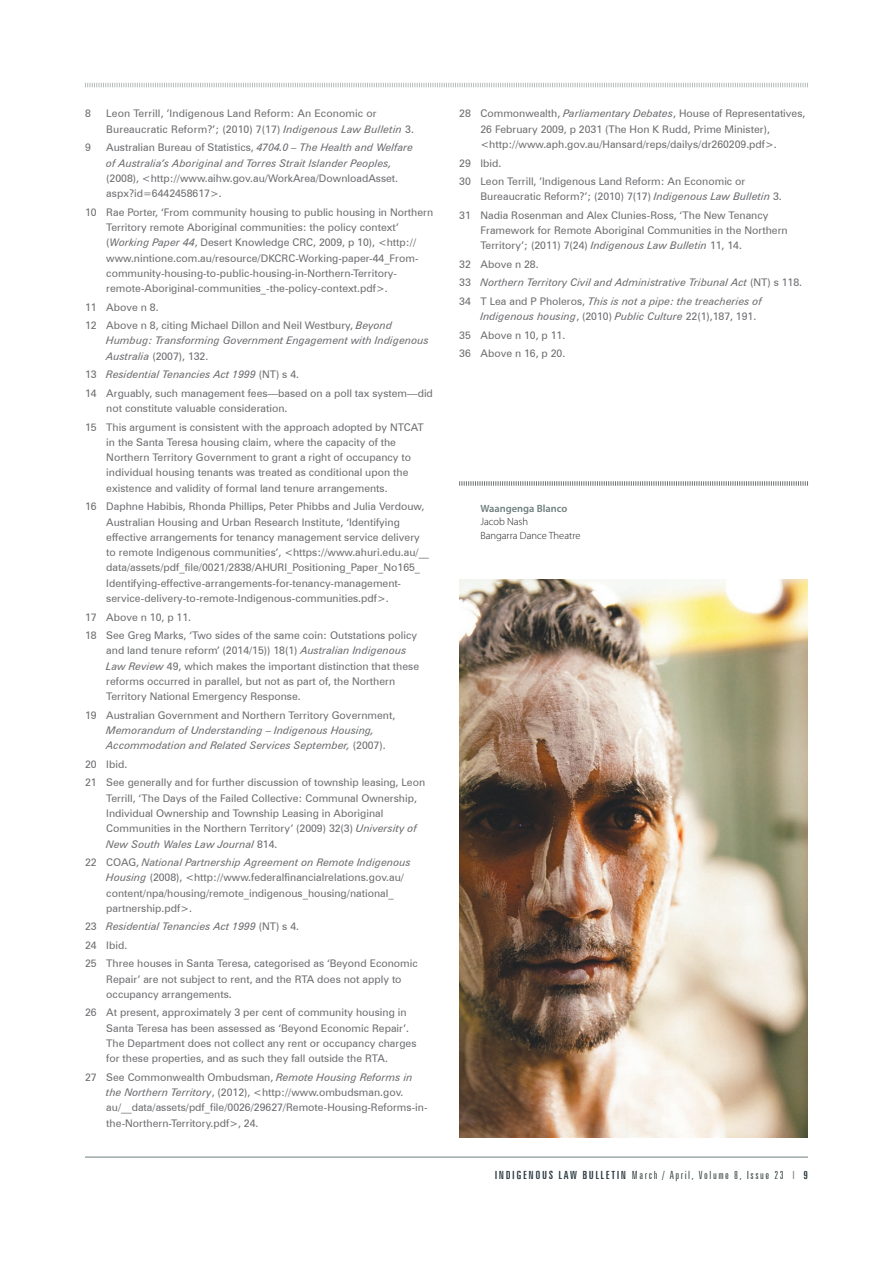
<style>
.page{position:relative;width:893px;height:1263px;background:#fff}
.page>*{position:absolute;margin:0;border:0;box-sizing:border-box;transform-origin:0 0}
.t1{font:300 extra-condensed 11.25px "Zurich BT";letter-spacing:.12em;color:#364141;scale:1.15 1}
.t2{font:10.5px/15.3px "Zurich BT";color:#6c6d70}
.t3{font:italic 10.5px/15.3px "Zurich BT";color:#6c6d70}
.t4{font:300 10.5px/13.5px "Myriad Pro";color:#231f20}
.t5{font:600 10.5px "Myriad Pro";color:#6f7f7e}
.s1{font-style:italic}
.s2{font-style:normal}
.s3{font-weight:400;color:#28373f}
.s4{color:#6f7f7e}
</style>
<div class="page">
<hr style="left:85px;top:1157px;width:723px;height:1px;background:#6f7f7e">
<svg style="left:85px;top:82px;width:723px;height:6px"></svg>
<svg style="left:459px;top:481px;width:349px;height:5px"></svg>
<img style="left:459px;top:579px;width:349px;height:558px">
<p class="t2" style="left:85px;top:106px;width:7px">8</p>
<p class="t2" style="left:106px;top:106px;width:309px">Leon Terrill, ’Indigenous Land Reform: An Economic or<br>Bureaucratic Reform?’; (2010) 7(17) <span class="s1">Indigenous Law Bulletin</span> 3.</p>
<p class="t2" style="left:85px;top:140px;width:7px">9</p>
<p class="t3" style="left:106px;top:140px;width:308px"><span class="s2">Australian Bureau of Statistics,</span> 4704.0 – The Health and Welfare of Australia’s Aboriginal and Torres Strait Islander Peoples,</p>
<p class="t2" style="left:106px;top:170px;width:293px">(2008), &lt;http://www.aihw.gov.au/WorkArea/DownloadAsset. aspx?id=6442458617&gt;.</p>
<p class="t2" style="left:106px;top:204px;width:328px;text-indent:-21px">10 Rae Porter, ‘From community housing to public housing in Northern Territory remote Aboriginal communities: the policy context’ (<span class="s1">Working Paper 44</span>, Desert Knowledge CRC, 2009, p 10), &lt;http:// www.nintione.com.au/resource/DKCRC-Working-paper-44_From&shy;community-housing-to-public-housing-in-Northern-Territory&shy;remote-Aboriginal-communities_-the-policy-context.pdf&gt;.</p>
<p class="t2" style="left:85px;top:298px;width:309px;line-height:18.5px">11 Above n 8.<br>12 Above n 8, citing Michael Dillon and Neil Westbury, <span class="s1">Beyond</span></p>
<p class="t3" style="left:106px;top:333px;width:324px">Humbug: Transforming Government Engagement with Indigenous<br>Australia <span class="s2">(2007), 132.</span></p>
<p class="t2" style="left:85px;top:365px;width:349px;line-height:18.5px">13 <span class="s1">Residential Tenancies Act 1999</span> (NT) s 4.<br>14 Arguably, such management fees—based on a poll tax system—did</p>
<p class="t2" style="left:85px;top:399px;width:340px;line-height:18.5px;text-indent:21px">not constitute valuable consideration.<br>15 This argument is consistent with the approach adopted by NTCAT</p>
<p class="t2" style="left:106px;top:434px;width:306px">in the Santa Teresa housing claim, where the capacity of the Northern Territory Government to grant a right of occupancy to individual housing tenants was treated as conditional upon the existence and validity of formal land tenure arrangements.</p>
<p class="t2" style="left:106px;top:499px;width:324px;text-indent:-21px">16 Daphne Habibis, Rhonda Phillips, Peter Phibbs and Julia Verdouw, Australian Housing and Urban Research Institute, ‘Identifying effective arrangements for tenancy management service delivery to remote Indigenous communities’, &lt;https://www.ahuri.edu.au/__ data/assets/pdf_file/0021/2838/AHURI_Positioning_Paper_No165_ Identifying-effective-arrangements-for-tenancy-management&shy;service-delivery-to-remote-Indigenous-communities.pdf&gt;.</p>
<p class="t2" style="left:85px;top:607px;width:334px;line-height:18.5px">17 Above n 10, p 11.<br>18 See Greg Marks, ‘Two sides of the same coin: Outstations policy</p>
<p class="t2" style="left:106px;top:643px;width:314px">and land tenure reform’ (2014/15)) 18(1) <span class="s1">Australian Indigenous Law Review</span> 49, which makes the important distinction that these reforms occurred in parallel, but not as part of, the Northern Territory National Emergency Response.</p>
<p class="t2" style="left:85px;top:707px;width:312px">19 Australian Government and Northern Territory Government,</p>
<p class="t3" style="left:106px;top:722px;width:281px">Memorandum of Understanding – Indigenous Housing,<br>Accommodation and Related Services September, <span class="s2">(2007).</span></p>
<p class="t2" style="left:85px;top:755px;width:342px;line-height:18.5px">20 Ibid.<br>21 See generally and for further discussion of township leasing, Leon</p>
<p class="t2" style="left:106px;top:790px;width:312px">Terrill, ‘The Days of the Failed Collective: Communal Ownership, Individual Ownership and Township Leasing in Aboriginal Communities in the Northern Territory’ (2009) 32(3) <span class="s1">University of New South Wales Law Journal</span> 814.</p>
<p class="t2" style="left:106px;top:854px;width:306px;text-indent:-21px">22 COAG, <span class="s1">National Partnership Agreement on Remote Indigenous Housing</span> (2008), &lt;http://www.federalfinancialrelations.gov.au/ content/npa/housing/remote_indigenous_housing/national_ partnership.pdf&gt;.</p>
<p class="t2" style="left:85px;top:917px;width:334px;line-height:18.5px">23 <span class="s1">Residential Tenancies Act 1999</span> (NT) s 4.<br>24 Ibid.<br>25 Three houses in Santa Teresa, categorised as ‘Beyond Economic</p>
<p class="t2" style="left:106px;top:971px;width:297px">Repair’ are not subject to rent, and the RTA does not apply to occupancy arrangements.</p>
<p class="t2" style="left:106px;top:1005px;width:312px;text-indent:-21px">26 At present, approximately 3 per cent of community housing in Santa Teresa has been assessed as ‘Beyond Economic Repair’.<br>The Department does not collect any rent or occupancy charges for these properties, and as such they fall outside the RTA.</p>
<p class="t2" style="left:106px;top:1069px;width:323px;text-indent:-21px">27 See Commonwealth Ombudsman, <span class="s1">Remote Housing Reforms in the Northern Territory</span>, (2012), &lt;http://www.ombudsman.gov. au/__data/assets/pdf_file/0026/29627/Remote-Housing-Reforms-in&shy;the-Northern-Territory.pdf&gt;, 24.</p>
<p class="t2" style="left:480px;top:106px;width:326px;text-indent:-21px">28 Commonwealth, <span class="s1">Parliamentary Debates</span>, House of Representatives,<br>26 February 2009, p 2031 (The Hon K Rudd, Prime Minister), &lt;http://www.aph.gov.au/Hansard/reps/dailys/dr260209.pdf&gt;.</p>
<p class="t2" style="left:459px;top:153px;width:288px;line-height:18.5px">29 Ibid.<br>30 Leon Terrill, ’Indigenous Land Reform: An Economic or</p>
<p class="t2" style="left:459px;top:187px;width:324px;line-height:18.5px;text-indent:21px">Bureaucratic Reform?’; (2010) 7(17) <span class="s1">Indigenous Law Bulletin</span> 3.<br>31 Nadia Rosenman and Alex Clunies-Ross, ‘The New Tenancy</p>
<p class="t2" style="left:480px;top:223px;width:309px">Framework for Remote Aboriginal Communities in the Northern<br>Territory’; (2011) 7(24) <span class="s1">Indigenous Law Bulletin</span> 11, 14.</p>
<p class="t3" style="left:459px;top:255px;width:344px;line-height:18.5px"><span class="s2">32 Above n 28.<br>33</span> Northern Territory Civil and Administrative Tribunal Act <span class="s2">(NT) s 118.<br>34 T Lea and P Pholeros,</span> This is not a pipe: the treacheries of</p>
<p class="t2" style="left:459px;top:307px;width:299px;line-height:18.5px;text-indent:21px"><span class="s1">Indigenous housing</span>, (2010) <span class="s1">Public Culture</span> 22(1),187, 191.<br>35 Above n 10, p 11.<br>36 Above n 16, p 20.</p>
<p class="t5" style="left:480px;top:502px;width:88px">Waangenga Blanco</p>
<p class="t4" style="left:480px;top:515px;width:101px">Jacob Nash<br>Bangarra Dance Theatre</p>
<p class="t1" style="left:495px;top:1169px;width:274px"><span class="s3">INDIGENOUS LAW BULLETIN</span> March / April, Volume 8, Issue 23 <span class="s4">I</span> <span class="s3">9</span></p>
</div>
